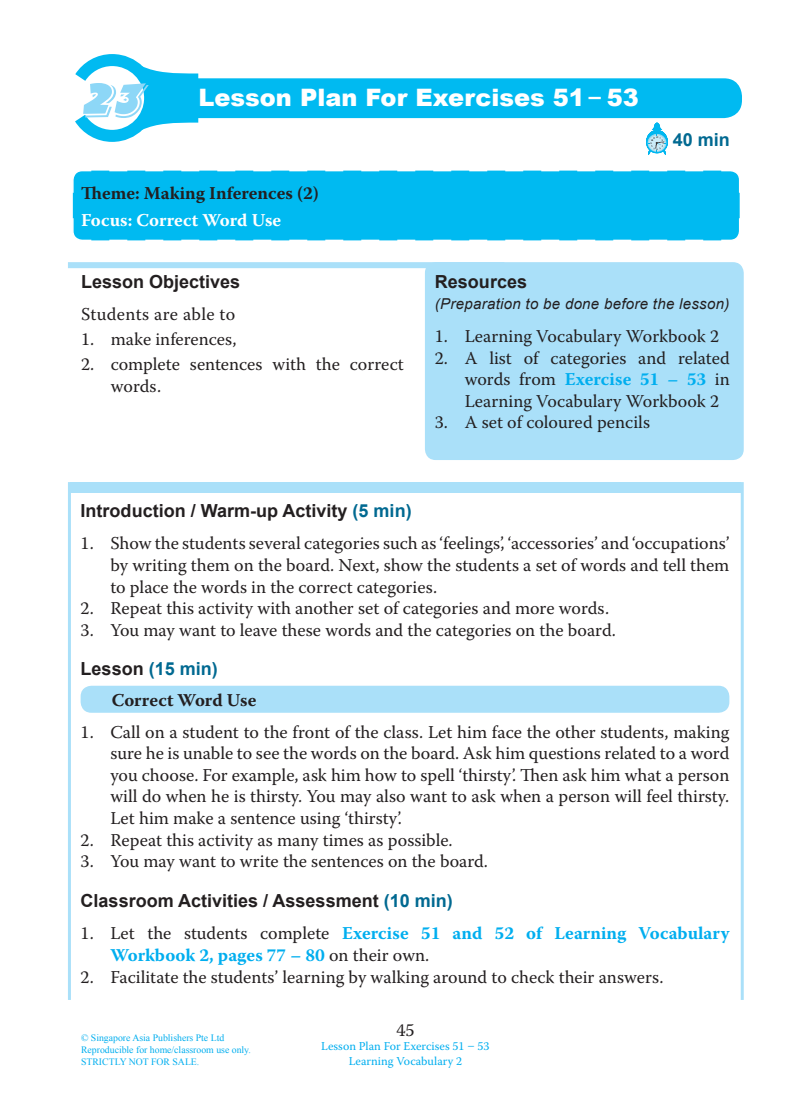
<style>
.page{position:relative;width:811px;height:1108px;background:#fff}
.page>*{position:absolute;margin:0;border:0;box-sizing:border-box;transform-origin:0 0}
.t1{font:54px "Bertram";color:#8dd7f7}
.Exercise_Title{font:900 24px "Arial";color:#fff}
._1{font:18px/21.6px "Warnock Pro";color:#231f20;text-align:justify}
.little_title{font:700 18px "Arial";color:#231f20}
._1-2{font:700 18px/21.6px "Warnock Pro";color:#00aeef}
.t2{font:700 18px "Warnock Pro";color:#231f20}
.t3{font:700 18px "Warnock Pro";color:#fff}
.little_title-2{font:700 18px "Arial";color:#006991}
._1-3{font:18px "Warnock Pro";letter-spacing:.02em;color:#231f20}
.t4{font:italic 15px "Arial";letter-spacing:.02em;color:#231f20}
.t5{font:12px "Warnock Pro";color:#00aeef}
.t6{font:9.75px/11.7px "Times New Roman";color:#00aeef}
.s1{font-weight:700;color:#00aeef}
.s2{color:#006991}
.s3{color:#231f20}
.s4{font-weight:400;color:#231f20}
</style>
<div class="page">
<div style="left:70px;top:482px;width:670px;height:10px;background:#aae0f9"></div>
<div style="left:424px;top:262px;width:319px;height:198px;background:#aae0f9;border-radius:11px"></div>
<div style="left:68px;top:262px;width:436px;height:6px;background:#aae0f9"></div>
<div style="left:72px;top:170px;width:668px;height:71px;background:#00baf1"></div>
<div style="left:81px;top:685px;width:648px;height:27px;background:#aae0f9;border-radius:11px"></div>
<svg style="left:646px;top:123px;width:21px;height:32px"></svg>
<div style="left:146px;top:78px;width:595px;height:40px;background:#00baf1;border-radius:18px"></div>
<svg style="left:75px;top:54px;width:135px;height:88px"></svg>
<p class="t1" style="left:84px;top:70px;width:61px">23</p>
<p class="Exercise_Title" style="left:198px;top:82px;width:441px">Lesson Plan For Exercises 51 – 53</p>
<p class="t2" style="left:81px;top:182px;width:239px">Theme : Making Inferences (2)</p>
<p class="t3" style="left:81px;top:209px;width:201px">Focus: Correct Word Use</p>
<p class="little_title-2" style="left:672px;top:128px;width:59px">40 min</p>
<p class="little_title" style="left:81px;top:269px;width:161px">Lesson Objectives</p>
<p class="_1-3" style="left:81px;top:303px;width:156px">Students are able to</p>
<p class="_1" style="left:81px;top:328px;width:157px">1. make inferences,</p>
<p class="_1" style="left:111px;top:353px;width:294px;text-indent:-30px">2. complete sentences with the correct words.</p>
<p class="little_title" style="left:434px;top:269px;width:94px">Resources</p>
<p class="t4" style="left:434px;top:294px;width:296px">(Preparation to be done before the lesson)</p>
<p class="_1" style="left:434px;top:325px;width:285px">1. Learning Vocabulary Workbook 2</p>
<p class="_1" style="left:464px;top:346px;width:266px;text-indent:-30px">2. A list of categories and related words from <span class="s1">Exercise 51 – 53</span> in Learning Vocabulary Workbook 2</p>
<p class="_1" style="left:434px;top:411px;width:216px">3. A set of coloured pencils</p>
<p class="little_title" style="left:81px;top:498px;width:332px">Introduction / Warm-up Activity <span class="s2">(5 min)</span></p>
<p class="_1" style="left:110px;top:532px;width:620px;text-indent:-30px">1. Show the students several categories such as ‘feelings’, ‘accessories’ and ‘occupations’ by writing them on the board. Next, show the students a set of words and tell them to place the words in the correct categories.</p>
<p class="_1" style="left:81px;top:597px;width:529px">2. Repeat this activity with another set of categories and more words.</p>
<p class="_1" style="left:81px;top:618px;width:536px">3. You may want to leave these words and the categories on the board.</p>
<p class="little_title-2" style="left:81px;top:657px;width:139px"><span class="s3">Lesson</span> (15 min)</p>
<p class="t2" style="left:112px;top:689px;width:146px">Correct Word Use</p>
<p class="_1" style="left:110px;top:720px;width:620px;text-indent:-30px">1. Call on a student to the front of the class. Let him face the other students, making sure he is unable to see the words on the board. Ask him questions related to a word you choose. For example, ask him how to spell ‘thirsty’. Then ask him what a person will do when he is thirsty. You may also want to ask when a person will feel thirsty.<br>Let him make a sentence using ‘thirsty’.</p>
<p class="_1" style="left:81px;top:828px;width:373px">2. Repeat this activity as many times as possible.</p>
<p class="_1" style="left:81px;top:850px;width:408px">3. You may want to write the sentences on the board.</p>
<p class="little_title" style="left:81px;top:888px;width:373px">Classroom Activities / Assessment <span class="s2">(10 min)</span></p>
<p class="_1-2" style="left:110px;top:922px;width:620px;text-indent:-30px"><span class="s4">1. Let the students complete</span> Exercise 51 and 52 of Learning Vocabulary<br>Workbook 2, pages 77 – 80 <span class="s4">on their own.</span></p>
<p class="_1" style="left:81px;top:965px;width:584px">2. Facilitate the students’ learning by walking around to check their answers.</p>
<p class="t6" style="left:81px;top:1031px;width:171px">© Singapore Asia Publishers Pte Ltd<br>Reproducible for home/classroom use only.<br>STRICTLY NOT FOR SALE.</p>
<p class="_1" style="left:396px;top:1018px;width:20px">45</p>
<p class="t5" style="left:321px;top:1038px;width:170px">Lesson Plan For Exercises 51 – 53</p>
<p class="t5" style="left:348px;top:1052px;width:115px">Learning Vocabulary 2</p>
</div>
